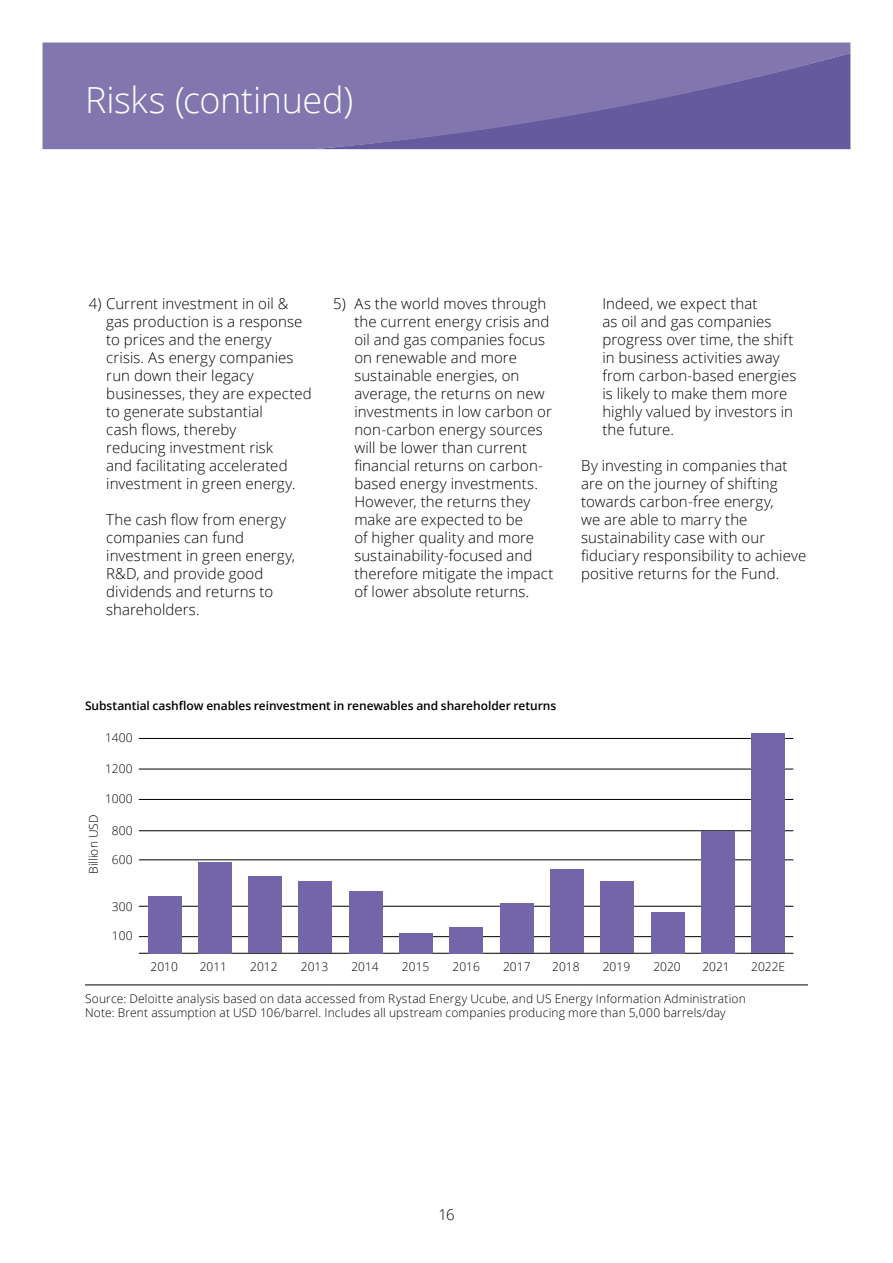
<style>
.page{position:relative;width:893px;height:1263px;background:#fff}
.page>*{position:absolute;margin:0;border:0;box-sizing:border-box;transform-origin:0 0}
.Chapter_heading{font:300 36px "Open Sans";letter-spacing:-.01em;color:#fff}
.Body_bullet{font:300 15px/18px "Open Sans";letter-spacing:.005em;color:#000}
.Body_copy{font:300 15px/18px "Open Sans";letter-spacing:.005em;color:#000}
.Smallprint{font:300 12px "Open Sans";letter-spacing:.015em;color:#000}
.Smallprint-2{font:600 12px "Open Sans";letter-spacing:-.005em;color:#000}
</style>
<div class="page">
<svg style="left:43px;top:43px;width:807px;height:106px;background:#7b6faa"></svg>
<hr style="left:85px;top:985px;width:248px;height:1px;background:#000">
<hr style="left:333px;top:985px;width:248px;height:1px;background:#000">
<hr style="left:581px;top:985px;width:227px;height:1px;background:#000">
<hr style="left:139px;top:738px;width:654px;height:1px;background:#000">
<hr style="left:139px;top:799px;width:654px;height:1px;background:#000">
<hr style="left:139px;top:859px;width:654px;height:1px;background:#000">
<hr style="left:139px;top:830px;width:654px;height:1px;background:#000">
<hr style="left:139px;top:769px;width:654px;height:1px;background:#000">
<hr style="left:139px;top:906px;width:654px;height:1px;background:#000">
<hr style="left:139px;top:936px;width:654px;height:1px;background:#000">
<hr style="left:139px;top:953px;width:654px;height:1px;background:#000">
<div style="left:198px;top:862px;width:34px;height:91px;background:#7465ab"></div>
<div style="left:148px;top:896px;width:33px;height:57px;background:#7465ab"></div>
<div style="left:248px;top:876px;width:34px;height:77px;background:#7465ab"></div>
<div style="left:349px;top:891px;width:34px;height:62px;background:#7465ab"></div>
<div style="left:600px;top:882px;width:34px;height:71px;background:#7465ab"></div>
<div style="left:550px;top:869px;width:34px;height:84px;background:#7465ab"></div>
<div style="left:651px;top:912px;width:33px;height:41px;background:#7465ab"></div>
<div style="left:751px;top:734px;width:34px;height:219px;background:#7465ab"></div>
<div style="left:500px;top:903px;width:34px;height:50px;background:#7465ab"></div>
<div style="left:449px;top:927px;width:34px;height:26px;background:#7465ab"></div>
<div style="left:701px;top:831px;width:34px;height:122px;background:#7465ab"></div>
<div style="left:299px;top:881px;width:33px;height:72px;background:#7465ab"></div>
<div style="left:399px;top:933px;width:34px;height:20px;background:#7465ab"></div>
<p class="Chapter_heading" style="left:85px;top:75px;width:270px">Risks (continued)</p>
<p class="Body_bullet" style="left:106px;top:294px;width:207px;text-indent:-17px">4) Current investment in oil &amp; gas production is a response to prices and the energy crisis. As energy companies run down their legacy businesses, they are expected to generate substantial<br>cash flows, thereby<br>reducing investment risk<br>and facilitating accelerated investment in green energy.</p>
<p class="Body_bullet" style="left:106px;top:510px;width:190px">The cash flow from energy companies can fund investment in green energy,<br>R&amp;D, and provide good dividends and returns to shareholders.</p>
<p class="Body_bullet" style="left:354px;top:294px;width:201px;text-indent:-21px">5) As the world moves through the current energy crisis and oil and gas companies focus on renewable and more sustainable energies, on average, the returns on new investments in low carbon or non-carbon energy sources will be lower than current financial returns on carbon&shy;based energy investments.<br>However, the returns they make are expected to be<br>of higher quality and more sustainability-focused and therefore mitigate the impact of lower absolute returns.</p>
<p class="Body_bullet" style="left:602px;top:294px;width:195px">Indeed, we expect that<br>as oil and gas companies progress over time, the shift in business activities away from carbon-based energies is likely to make them more highly valued by investors in the future.</p>
<p class="Body_copy" style="left:581px;top:456px;width:227px">By investing in companies that are on the journey of shifting towards carbon-free energy,<br>we are able to marry the sustainability case with our fiduciary responsibility to achieve positive returns for the Fund.</p>
<p class="Smallprint-2" style="left:85px;top:698px;width:473px">Substantial cashflow enables reinvestment in renewables and shareholder returns</p>
<p class="Smallprint" style="left:105px;top:730px;width:29px">1400</p>
<p class="Smallprint" style="left:105px;top:760px;width:29px">1200</p>
<p class="Smallprint" style="left:85px;top:874px;width:61px;rotate:-90deg">Billion USD</p>
<p class="Smallprint" style="left:105px;top:791px;width:29px">1000</p>
<p class="Smallprint" style="left:112px;top:823px;width:22px">800</p>
<p class="Smallprint" style="left:112px;top:851px;width:22px">600</p>
<p class="Smallprint" style="left:112px;top:898px;width:22px">300</p>
<p class="Smallprint" style="left:112px;top:928px;width:22px">100</p>
<p class="Smallprint" style="left:151px;top:958px;width:29px">2010</p>
<p class="Smallprint" style="left:200px;top:958px;width:29px">2011</p>
<p class="Smallprint" style="left:250px;top:958px;width:29px">2012</p>
<p class="Smallprint" style="left:301px;top:958px;width:29px">2013</p>
<p class="Smallprint" style="left:351px;top:958px;width:29px">2014</p>
<p class="Smallprint" style="left:402px;top:958px;width:29px">2015</p>
<p class="Smallprint" style="left:453px;top:958px;width:29px">2016</p>
<p class="Smallprint" style="left:503px;top:958px;width:29px">2017</p>
<p class="Smallprint" style="left:552px;top:958px;width:29px">2018</p>
<p class="Smallprint" style="left:603px;top:958px;width:29px">2019</p>
<p class="Smallprint" style="left:653px;top:958px;width:29px">2020</p>
<p class="Smallprint" style="left:702px;top:958px;width:29px">2021</p>
<p class="Smallprint" style="left:751px;top:958px;width:36px">2022E</p>
<p class="Smallprint" style="left:85px;top:990px;width:662px">Source: Deloitte analysis based on data accessed from Rystad Energy Ucube, and US Energy Information Administration</p>
<p class="Smallprint" style="left:85px;top:1004px;width:642px">Note: Brent assumption at USD 106/barrel. Includes all upstream companies producing more than 5,000 barrels/day</p>
<p class="Body_bullet" style="left:438px;top:1205px;width:18px">16</p>
</div>
